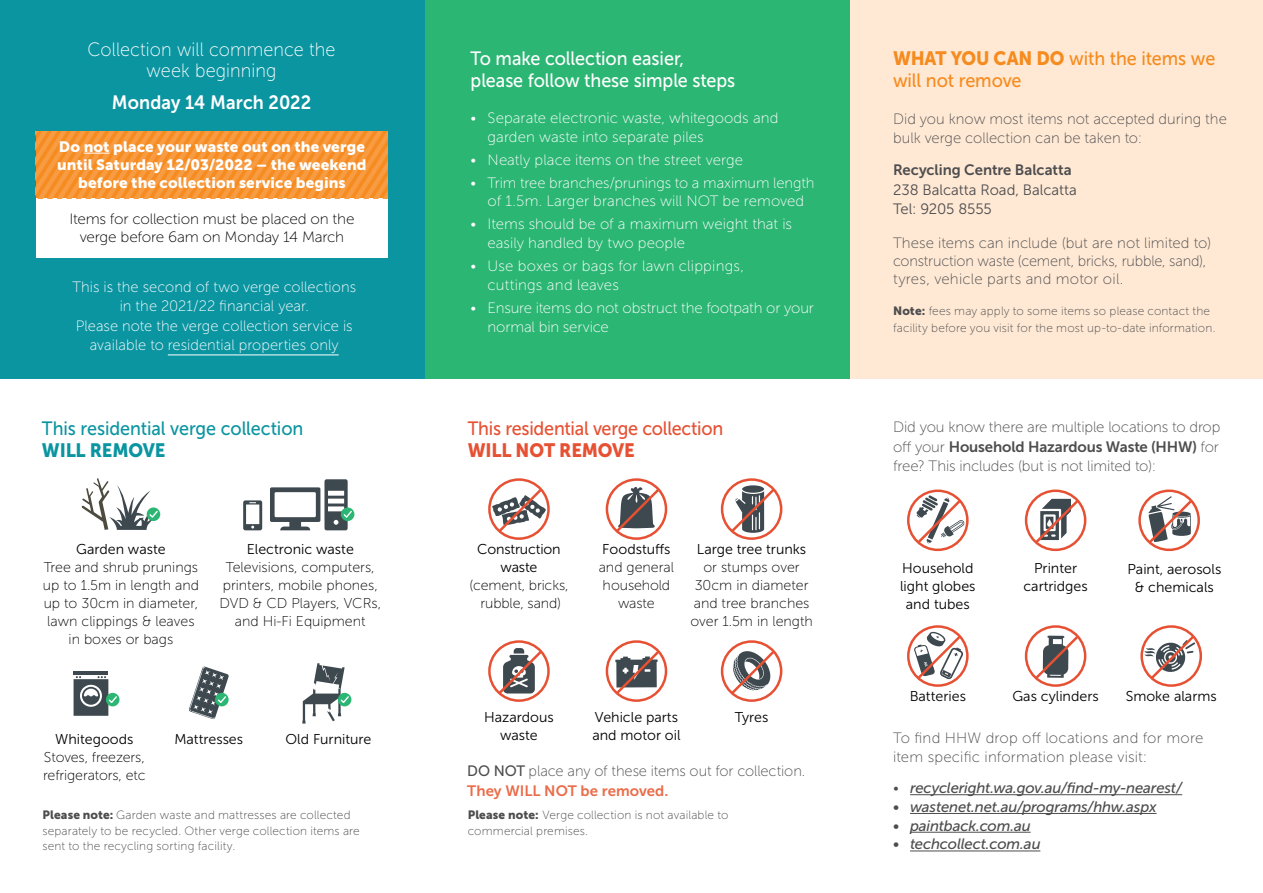
<style>
.page{position:relative;width:1263px;height:893px;background:#fff}
.page>*{position:absolute;margin:0;border:0;box-sizing:border-box;transform-origin:0 0}
.t1{font:19.2px/22.5px "Museo Sans 500";letter-spacing:-.005em;color:#fff;scale:.93 1}
.t2{font:19.2px/22.5px "Museo Sans 500";letter-spacing:-.01em;color:#f68b1f;scale:.93 1}
.t3{font:19.2px/21px "Museo Sans 100";letter-spacing:.005em;color:#fff;text-align:center;scale:.93 1}
.t4{font:19.2px "Museo Sans 500";letter-spacing:-.015em;color:#e75133;scale:.93 1}
.t5{font:19.2px "Museo Sans 500";letter-spacing:-.005em;color:#0b95a1;scale:.93 1}
.t6{font:19.2px "Museo Sans 700";color:#fff;scale:.93 1}
.t7{font:19.2px "Museo Sans 900";letter-spacing:-.01em;color:#e75133;scale:.93 1}
.t8{font:19.2px "Museo Sans 900";letter-spacing:-.01em;color:#0b95a1;scale:.93 1}
.t9{font:15px/18.8px "Museo Sans 100";color:#fff}
.t10{font:15px/18px "Museo Sans 100";letter-spacing:-.005em;color:#4d4d4f}
.t11{font:italic 15px "Museo Sans 500";letter-spacing:-.01em;color:#4d4d4f}
.t12{font:15px/18px "Museo Sans 900";letter-spacing:.005em;color:#fff;text-align:center}
.t13{font:15px/18px "Museo Sans 100";letter-spacing:-.01em;color:#000;text-align:center}
.t14{font:15px "Museo Sans 700";letter-spacing:-.005em;color:#4d4d4f}
.t15{font:15px/19.5px "Museo Sans 300";color:#4d4d4f}
.t16{font:15px "Museo Sans 700";color:#ea6c4a}
.t17{font:14.25px/18px "Museo Sans 100";color:#000;text-align:center}
.t18{font:14.25px/18px "Museo Sans 300";color:#000;text-align:center}
.t19{font:12px/15.8px "Museo Sans 100";letter-spacing:.015em;color:#4d4d4f}
.s1{font-family:"Museo Sans 500"}
.s2{font-family:"Museo Sans 900"}
.s3{font-family:"Museo Sans 100"}
.s4{font-family:"Museo Sans 100";font-style:normal}
</style>
<div class="page">
<div style="left:0;top:0;width:425px;height:378px;background:#0b95a1"></div>
<div style="left:425px;top:0;width:425px;height:378px;background:#2bb673"></div>
<div style="left:850px;top:0;width:413px;height:378px;background:#ffe9d4"></div>
<svg style="left:36px;top:132px;width:351px;height:126px;background:#fac693"></svg>
<hr style="left:168px;top:355px;width:171px;height:1px;background:#fff">
<svg style="left:82px;top:478px;width:77px;height:52px"></svg>
<hr style="left:74px;top:671px;width:34px;height:4px;background:#3e484f">
<div style="left:106px;top:693px;width:13px;height:13px;background:#2bb673;border-radius:50%"></div>
<svg style="left:74px;top:676px;width:44px;height:40px"></svg>
<svg style="left:189px;top:667px;width:40px;height:52px"></svg>
<div style="left:338px;top:693px;width:13px;height:13px;background:#2bb673;border-radius:50%"></div>
<svg style="left:302px;top:663px;width:48px;height:61px"></svg>
<svg style="left:243px;top:500px;width:19px;height:30px"></svg>
<svg style="left:270px;top:479px;width:83px;height:51px"></svg>
<hr style="left:910px;top:794px;width:272px;height:1px;background:#4d4d4f">
<hr style="left:910px;top:813px;width:246px;height:1px;background:#4d4d4f">
<hr style="left:910px;top:832px;width:121px;height:1px;background:#4d4d4f">
<hr style="left:910px;top:851px;width:130px;height:1px;background:#4d4d4f">
<svg style="left:488px;top:478px;width:62px;height:62px"></svg>
<svg style="left:1024px;top:489px;width:63px;height:63px"></svg>
<svg style="left:1024px;top:625px;width:63px;height:62px"></svg>
<svg style="left:1140px;top:625px;width:62px;height:62px"></svg>
<svg style="left:1138px;top:489px;width:62px;height:63px"></svg>
<svg style="left:488px;top:640px;width:62px;height:62px"></svg>
<svg style="left:605px;top:640px;width:63px;height:62px"></svg>
<svg style="left:720px;top:640px;width:63px;height:62px"></svg>
<svg style="left:605px;top:478px;width:63px;height:62px"></svg>
<svg style="left:720px;top:478px;width:63px;height:62px"></svg>
<svg style="left:907px;top:489px;width:62px;height:63px"></svg>
<svg style="left:907px;top:625px;width:62px;height:62px"></svg>
<p class="t3" style="left:88px;top:39px;width:268px">Collection will commence the week beginning</p>
<p class="t6" style="left:112px;top:91px;width:216px">Monday 14 March 2022</p>
<p class="t12" style="left:57px;top:137px;width:311px">Do not place your waste out on the verge until Saturday 12/03/2022 – the weekend before the collection service begins</p>
<p class="t13" style="left:69px;top:210px;width:287px">Items for collection must be placed on the verge before 6am on Monday 14 March</p>
<p class="t9" style="left:72px;top:277px;width:285px;line-height:19.5px;text-align:center">This is the second of two verge collections in the 2021/22 financial year.<br>Please note the verge collection service is available to residential properties only</p>
<p class="t5" style="left:42px;top:417px;width:283px">This residential verge collection</p>
<p class="t8" style="left:42px;top:439px;width:134px">WILL REMOVE</p>
<p class="t18" style="left:76px;top:540px;width:91px">Garden waste</p>
<p class="t17" style="left:43px;top:558px;width:158px">Tree and shrub prunings up to 1.5m in length and up to 30cm in diameter, lawn clippings &amp; leaves in boxes or bags</p>
<p class="t18" style="left:247px;top:540px;width:109px">Electronic waste</p>
<p class="t17" style="left:219px;top:558px;width:163px">Televisions, computers, printers, mobile phones,<br>DVD &amp; CD Players, VCRs, and Hi-Fi Equipment</p>
<p class="t1" style="left:471px;top:47px;width:286px">To make collection easier, please follow these simple steps</p>
<p class="t9" style="left:488px;top:108px;width:292px;text-indent:-17px">• Separate electronic waste, whitegoods and garden waste into separate piles</p>
<p class="t9" style="left:471px;top:150px;width:274px">• Neatly place items on the street verge</p>
<p class="t9" style="left:471px;top:173px;width:345px;text-align:center">• Trim tree branches/prunings to a maximum length of 1.5m. Larger branches will NOT be removed</p>
<p class="t9" style="left:488px;top:215px;width:306px;text-indent:-17px">• Items should be of a maximum weight that is easily handled by two people</p>
<p class="t9" style="left:488px;top:257px;width:258px;text-indent:-17px">• Use boxes or bags for lawn clippings, cuttings and leaves</p>
<p class="t9" style="left:488px;top:298px;width:328px;text-indent:-17px">• Ensure items do not obstruct the footpath or your normal bin service</p>
<p class="t4" style="left:468px;top:417px;width:276px">This residential verge collection</p>
<p class="t7" style="left:468px;top:439px;width:181px">WILL NOT REMOVE</p>
<p class="t18" style="left:477px;top:540px;width:85px">Construction waste</p>
<p class="t17" style="left:469px;top:576px;width:101px">(cement, bricks, rubble, sand)</p>
<p class="t18" style="left:602px;top:540px;width:70px">Foodstuffs</p>
<p class="t17" style="left:599px;top:558px;width:77px">and general household waste</p>
<p class="t18" style="left:697px;top:540px;width:111px">Large tree trunks</p>
<p class="t17" style="left:690px;top:558px;width:124px">or stumps over<br>30cm in diameter and tree branches over 1.5m in length</p>
<p class="t18" style="left:55px;top:731px;width:80px">Whitegoods</p>
<p class="t17" style="left:43px;top:749px;width:104px;text-align:left">Stoves, freezers, refrigerators, etc</p>
<p class="t18" style="left:174px;top:731px;width:70px">Mattresses</p>
<p class="t18" style="left:484px;top:708px;width:71px">Hazardous</p>
<p class="t18" style="left:592px;top:708px;width:90px;text-align:left">Vehicle parts and motor oil</p>
<p class="t18" style="left:735px;top:708px;width:35px">Tyres</p>
<p class="t10" style="left:467px;top:762px;width:340px"><span class="s1">DO NOT</span> place any of these items out for collection.</p>
<p class="t16" style="left:467px;top:782px;width:203px">They WILL NOT be removed.</p>
<p class="t18" style="left:285px;top:731px;width:87px">Old Furniture</p>
<p class="t18" style="left:500px;top:726px;width:39px">waste</p>
<p class="t19" style="left:43px;top:807px;width:319px"><span class="s2">Please note:</span> Garden waste and mattresses are collected separately to be recycled. Other verge collection items are sent to the recycling sorting facility.</p>
<p class="t19" style="left:468px;top:807px;width:262px"><span class="s2">Please note:</span> Verge collection is not available to commercial premises.</p>
<p class="t2" style="left:893px;top:47px;width:348px"><span class="s2">WHAT YOU CAN DO</span> with the items we will not remove</p>
<p class="t10" style="left:893px;top:109px;width:335px;line-height:19.5px">Did you know most items not accepted during the bulk verge collection can be taken to:</p>
<p class="t14" style="left:893px;top:162px;width:180px">Recycling Centre Balcatta</p>
<p class="t15" style="left:893px;top:180px;width:185px">238 Balcatta Road, Balcatta<br>Tel: 9205 8555</p>
<p class="t10" style="left:893px;top:234px;width:320px">These items can include (but are not limited to) construction waste (cement, bricks, rubble, sand), tyres, vehicle parts and motor oil.</p>
<p class="t19" style="left:893px;top:303px;width:324px;line-height:16.5px"><span class="s2">Note:</span> fees may apply to some items so please contact the facility before you visit for the most up-to-date information.</p>
<p class="t10" style="left:893px;top:418px;width:329px">Did you know there are multiple locations to drop</p>
<p class="t14" style="left:893px;top:438px;width:327px"><span class="s3">off your</span> Household Hazardous Waste (HHW) <span class="s3">for</span></p>
<p class="t10" style="left:893px;top:457px;width:265px">free? This includes (but is not limited to):</p>
<p class="t18" style="left:1023px;top:559px;width:66px">Printer cartridges</p>
<p class="t18" style="left:900px;top:559px;width:77px">Household light globes and tubes</p>
<p class="t18" style="left:1127px;top:560px;width:95px">Paint, aerosols &amp; chemicals</p>
<p class="t18" style="left:910px;top:687px;width:58px">Batteries</p>
<p class="t18" style="left:1012px;top:687px;width:88px">Gas cylinders</p>
<p class="t18" style="left:1126px;top:687px;width:93px">Smoke alarms</p>
<p class="t10" style="left:893px;top:729px;width:312px;line-height:18.8px">To find HHW drop off locations and for more item specific information please visit:</p>
<p class="t11" style="left:893px;top:780px;width:291px"><span class="s4">•</span> recycleright.wa.gov.au/find-my-nearest/</p>
<p class="t11" style="left:893px;top:799px;width:265px">• wastenet.net.au/programs/hhw.aspx</p>
<p class="t11" style="left:893px;top:817px;width:139px">• paintback.com.au</p>
<p class="t11" style="left:893px;top:836px;width:149px">• techcollect.com.au</p>
</div>
